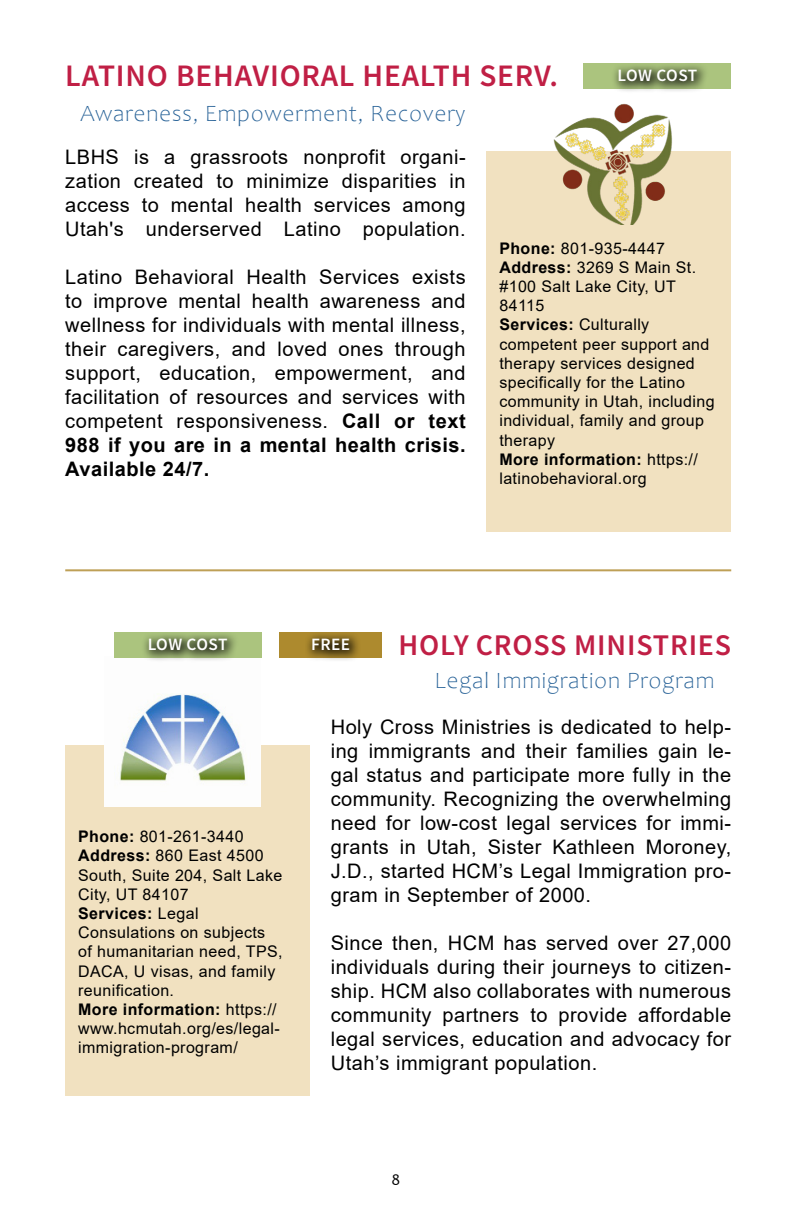
<style>
.page{position:relative;width:792px;height:1224px;background:#fff}
.page>*{position:absolute;margin:0;border:0;box-sizing:border-box;transform-origin:0 0}
.t1{font:31.2px "Source Sans Variable";letter-spacing:.025em;color:#c01f45}
.t2{font:30px "Source Sans Variable";letter-spacing:.025em;color:#c01f45}
.t3{font:300 23.4px "Candara";letter-spacing:.025em;color:#296398}
.t4{font:20px/24px "Arial";letter-spacing:.025em;color:#000;text-align:justify}
.t5{font:17.4px "Source Sans Variable";letter-spacing:.025em;color:#fff}
.t6{font:16px/19.2px "Arial";letter-spacing:.025em;color:#000}
.t7{font:16px "Candara";color:#000}
.s1{font-weight:700}
</style>
<div class="page">
<div style="left:486px;top:151px;width:245px;height:380px;background:#f1e1c0"></div>
<div style="left:65px;top:746px;width:245px;height:350px;background:#f1e1c0"></div>
<hr style="left:65px;top:569px;width:666px;height:2px;background:#bea056">
<img style="left:553px;top:83px;width:119px;height:141px">
<img style="left:104px;top:693px;width:156px;height:114px">
<div style="left:584px;top:64px;width:147px;height:25px;background:#abc47e"></div>
<div style="left:611px;top:62px;width:98px;height:32px;background:#000;opacity:.75"></div>
<div style="left:280px;top:632px;width:102px;height:26px;background:#ad8a2e"></div>
<div style="left:305px;top:631px;width:56px;height:32px;background:#000;opacity:.75"></div>
<div style="left:114px;top:632px;width:147px;height:26px;background:#abc47e"></div>
<div style="left:141px;top:631px;width:98px;height:32px;background:#000;opacity:.75"></div>
<h1 class="t1" style="left:65px;top:57px;width:494px">LATINO BEHAVIORAL HEALTH SERV.</h1>
<p class="t3" style="left:81px;top:100px;width:387px">Awareness, Empowerment, Recovery</p>
<p class="t5" style="left:617px;top:65px;width:81px">LOW COST</p>
<p class="t4" style="left:65px;top:145px;width:402px">LBHS is a grassroots nonprofit organi&shy;zation created to minimize disparities in access to mental health services among Utah's underserved Latino population.</p>
<p class="t4" style="left:65px;top:265px;width:402px">Latino Behavioral Health Services exists to improve mental health awareness and wellness for individuals with mental illness, their caregivers, and loved ones through support, education, empowerment, and facilitation of resources and services with competent responsiveness. <span class="s1">Call or text 988 if you are in a mental health crisis.<br>Available 24/7.</span></p>
<p class="t6" style="left:499px;top:238px;width:217px"><span class="s1">Phone:</span> 801-935-4447<br><span class="s1">Address:</span> 3269 S Main St. #100 Salt Lake City, UT<br>84115<br><span class="s1">Services:</span> Culturally competent peer support and therapy services designed specifically for the Latino community in Utah, including individual, family and group therapy<br><span class="s1">More information:</span> https:// latinobehavioral.org</p>
<p class="t5" style="left:148px;top:634px;width:81px">LOW COST</p>
<p class="t5" style="left:311px;top:634px;width:41px">FREE</p>
<h2 class="t2" style="left:399px;top:627px;width:334px">HOLY CROSS MINISTRIES</h2>
<p class="t3" style="left:434px;top:668px;width:282px">Legal Immigration Program</p>
<p class="t6" style="left:78px;top:827px;width:206px"><span class="s1">Phone:</span> 801-261-3440<br><span class="s1">Address:</span> 860 East 4500<br>South, Suite 204, Salt Lake<br>City, UT 84107<br><span class="s1">Services:</span> Legal<br>Consulations on subjects of humanitarian need, TPS,<br>DACA, U visas, and family reunification.<br><span class="s1">More information:</span> https:// www.hcmutah.org/es/legal&shy;immigration-program/</p>
<p class="t4" style="left:331px;top:714px;width:402px">Holy Cross Ministries is dedicated to help&shy;ing immigrants and their families gain le&shy;gal status and participate more fully in the community. Recognizing the overwhelming need for low-cost legal services for immi&shy;grants in Utah, Sister Kathleen Moroney, J.D., started HCM’s Legal Immigration pro&shy;gram in September of 2000.</p>
<p class="t4" style="left:331px;top:930px;width:402px">Since then, HCM has served over 27,000 individuals during their journeys to citizen&shy;ship. HCM also collaborates with numerous community partners to provide affordable legal services, education and advocacy for Utah’s immigrant population.</p>
<p class="t7" style="left:392px;top:1170px;width:10px">8</p>
</div>
